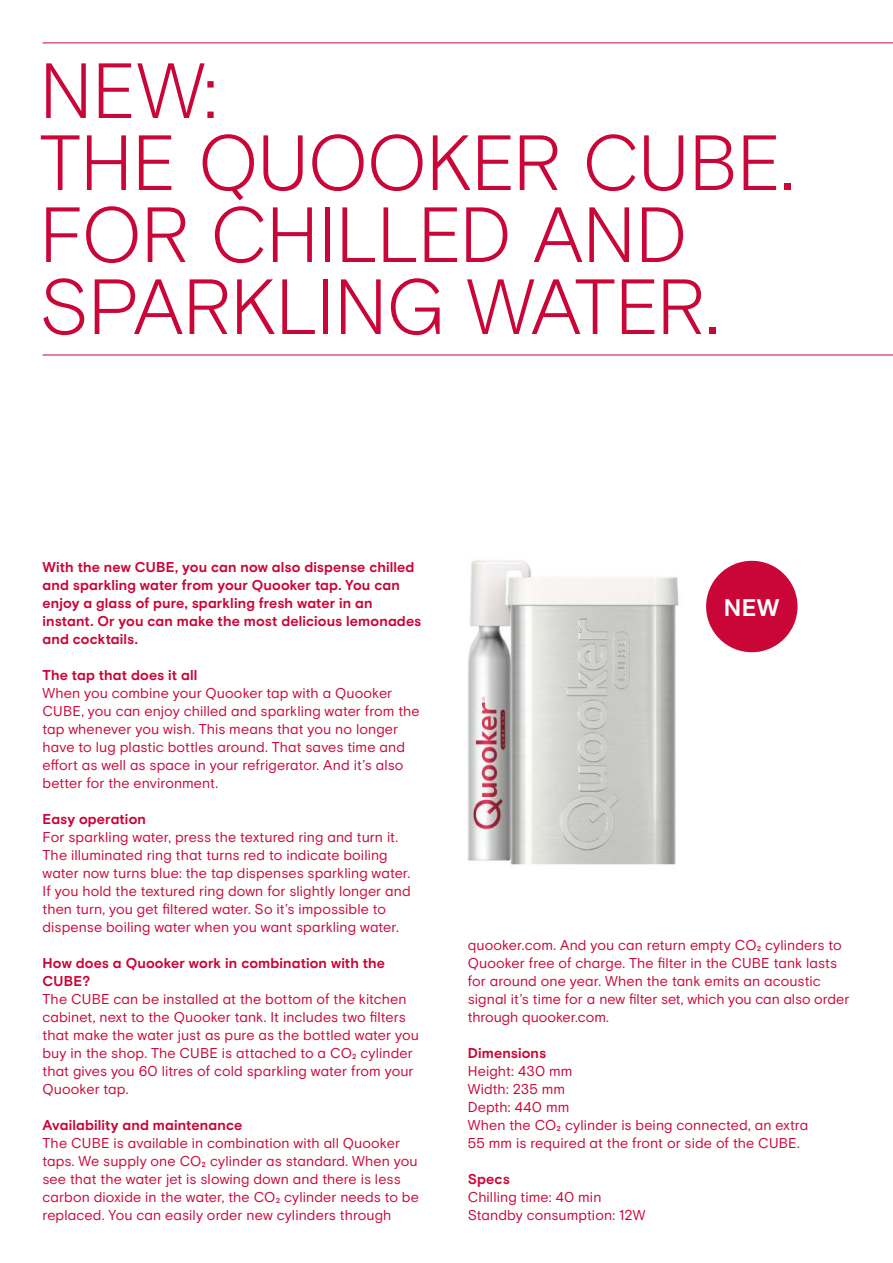
<style>
.page{position:relative;width:893px;height:1263px;background:#fff}
.page>*{position:absolute;margin:0;border:0;box-sizing:border-box;transform-origin:0 0}
.t1{font:300 78px/72px "Basis Grotesque Pro";letter-spacing:-.01em;color:#ca0538}
.t2{font:700 24px "Basis Grotesque Pro";color:#fff}
.t3{font:14.25px/18px "Basis Grotesque Pro";letter-spacing:.005em;color:#ca0538}
.t4{font:700 14.25px/18px "Basis Grotesque Pro";letter-spacing:.01em;color:#ca0538}
</style>
<div class="page">
<hr style="left:43px;top:355px;width:850px;height:1px;background:#ca0538">
<hr style="left:43px;top:43px;width:850px;height:1px;background:#ca0538">
<img style="left:468px;top:560px;width:211px;height:305px">
<div style="left:706px;top:561px;width:91px;height:91px;background:#ca0538;border-radius:50%"></div>
<h1 class="t1" style="left:39px;top:56px;width:757px">NEW:<br>THE QUOOKER CUBE.<br>FOR CHILLED AND<br>SPARKLING WATER.</h1>
<p class="t4" style="left:43px;top:559px;width:380px">With the new CUBE, you can now also dispense chilled and sparkling water from your Quooker tap. You can enjoy a glass of pure, sparkling fresh water in an instant. Or you can make the most delicious lemonades and cocktails.</p>
<p class="t4" style="left:43px;top:667px;width:156px">The tap that does it all</p>
<p class="t3" style="left:43px;top:685px;width:379px">When you combine your Quooker tap with a Quooker CUBE, you can enjoy chilled and sparkling water from the tap whenever you wish. This means that you no longer have to lug plastic bottles around. That saves time and effort as well as space in your refrigerator. And it’s also better for the environment.</p>
<p class="t4" style="left:43px;top:811px;width:105px">Easy operation</p>
<p class="t3" style="left:43px;top:829px;width:370px">For sparkling water, press the textured ring and turn it.<br>The illuminated ring that turns red to indicate boiling water now turns blue: the tap dispenses sparkling water.<br>If you hold the textured ring down for slightly longer and then turn, you get filtered water. So it’s impossible to dispense boiling water when you want sparkling water.</p>
<p class="t4" style="left:43px;top:955px;width:344px">How does a Quooker work in combination with the<br>CUBE?</p>
<p class="t3" style="left:43px;top:991px;width:378px">The CUBE can be installed at the bottom of the kitchen cabinet, next to the Quooker tank. It includes two filters that make the water just as pure as the bottled water you buy in the shop. The CUBE is attached to a CO₂ cylinder that gives you 60 litres of cold sparkling water from your Quooker tap.</p>
<p class="t4" style="left:43px;top:1117px;width:201px">Availability and maintenance</p>
<p class="t3" style="left:43px;top:1135px;width:378px">The CUBE is available in combination with all Quooker taps. We supply one CO₂ cylinder as standard. When you see that the water jet is slowing down and there is less carbon dioxide in the water, the CO₂ cylinder needs to be replaced. You can easily order new cylinders through</p>
<h2 class="t2" style="left:724px;top:593px;width:57px">NEW</h2>
<p class="t3" style="left:468px;top:937px;width:383px">quooker.com. And you can return empty CO₂ cylinders to Quooker free of charge. The filter in the CUBE tank lasts for around one year. When the tank emits an acoustic signal it’s time for a new filter set, which you can also order through quooker.com.</p>
<p class="t4" style="left:468px;top:1045px;width:80px">Dimensions</p>
<p class="t3" style="left:468px;top:1063px;width:342px">Height: 430 mm<br>Width: 235 mm<br>Depth: 440 mm<br>When the CO₂ cylinder is being connected, an extra<br>55 mm is required at the front or side of the CUBE.</p>
<p class="t4" style="left:468px;top:1171px;width:44px">Specs</p>
<p class="t3" style="left:468px;top:1189px;width:179px">Chilling time: 40 min<br>Standby consumption: 12W</p>
</div>
